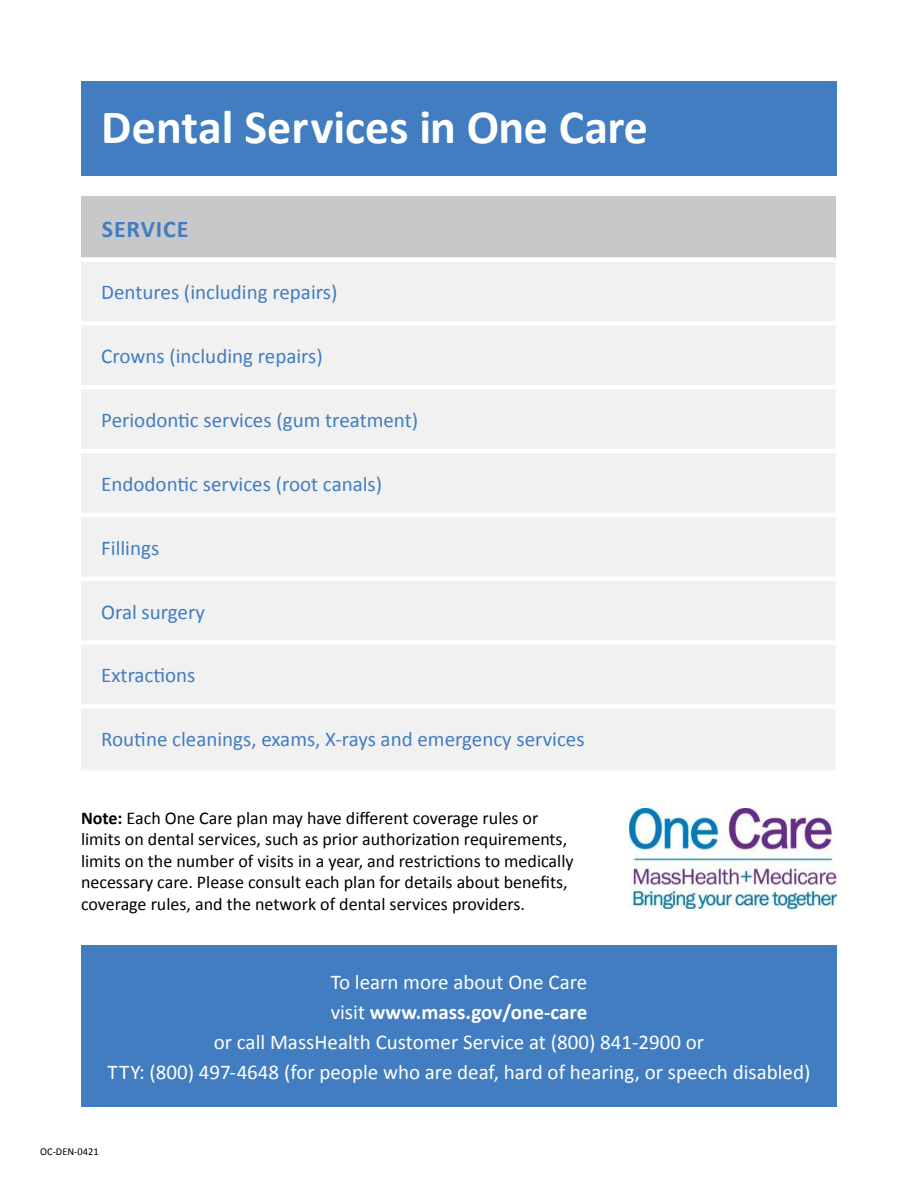
<style>
.page{position:relative;width:918px;height:1188px;background:#fff}
.page>*{position:absolute;margin:0;border:0;box-sizing:border-box;transform-origin:0 0}
.t1{font:700 48px "Calibri";color:#fff}
.t2{font:700 24px "Calibri";letter-spacing:.04em;color:#417dc0}
.t3{font:21px "Calibri";color:#417dc0}
.t4{font:21px/30px "Calibri";color:#fff;text-align:center}
.t5{font:18px/21.6px "Calibri";color:#000}
.t6{font:10.5px "Calibri";color:#000}
.s1{font-weight:700}
</style>
<div class="page">
<div style="left:81px;top:81px;width:756px;height:95px;background:#417dc0"></div>
<div style="left:81px;top:196px;width:755px;height:64px;background:#c7c8ca"></div>
<div style="left:81px;top:262px;width:754px;height:508px;background:#f1f1f2"></div>
<div style="left:81px;top:257px;width:755px;height:5px;background:#fff"></div>
<div style="left:81px;top:321px;width:755px;height:5px;background:#fff"></div>
<div style="left:81px;top:385px;width:755px;height:5px;background:#fff"></div>
<hr style="left:81px;top:449px;width:755px;height:4px;background:#fff">
<hr style="left:81px;top:513px;width:755px;height:4px;background:#fff">
<hr style="left:81px;top:577px;width:755px;height:4px;background:#fff">
<div style="left:81px;top:640px;width:755px;height:5px;background:#fff"></div>
<div style="left:81px;top:704px;width:755px;height:5px;background:#fff"></div>
<div style="left:81px;top:945px;width:756px;height:162px;background:#417dc0"></div>
<img style="left:629px;top:808px;width:208px;height:101px">
<h1 class="t1" style="left:101px;top:93px;width:548px">Dental Services in One Care</h1>
<h2 class="t2" style="left:102px;top:212px;width:88px">SERVICE</h2>
<p class="t3" style="left:101px;top:278px;width:238px">Dentures (including repairs)</p>
<p class="t3" style="left:101px;top:342px;width:223px">Crowns (including repairs)</p>
<p class="t3" style="left:101px;top:406px;width:318px">Periodontic services (gum treatment)</p>
<p class="t3" style="left:101px;top:469px;width:282px">Endodontic services (root canals)</p>
<p class="t3" style="left:101px;top:533px;width:60px">Fillings</p>
<p class="t3" style="left:101px;top:597px;width:105px">Oral surgery</p>
<p class="t3" style="left:101px;top:661px;width:96px">Extractions</p>
<p class="t3" style="left:101px;top:725px;width:485px">Routine cleanings, exams, X-rays and emergency services</p>
<p class="t5" style="left:81px;top:806px;width:494px"><span class="s1">Note:</span> Each One Care plan may have different coverage rules or limits on dental services, such as prior authorization requirements, limits on the number of visits in a year, and restrictions to medically necessary care. Please consult each plan for details about benefits, coverage rules, and the network of dental services providers.</p>
<p class="t4" style="left:108px;top:966px;width:704px">To learn more about One Care<br>visit <span class="s1">www.mass.gov/one-care<br></span>or call MassHealth Customer Service at (800) 841-2900 or<br>TTY: (800) 497-4648 (for people who are deaf, hard of hearing, or speech disabled)</p>
<p class="t6" style="left:40px;top:1145px;width:60px">OC-DEN-0421</p>
</div>
